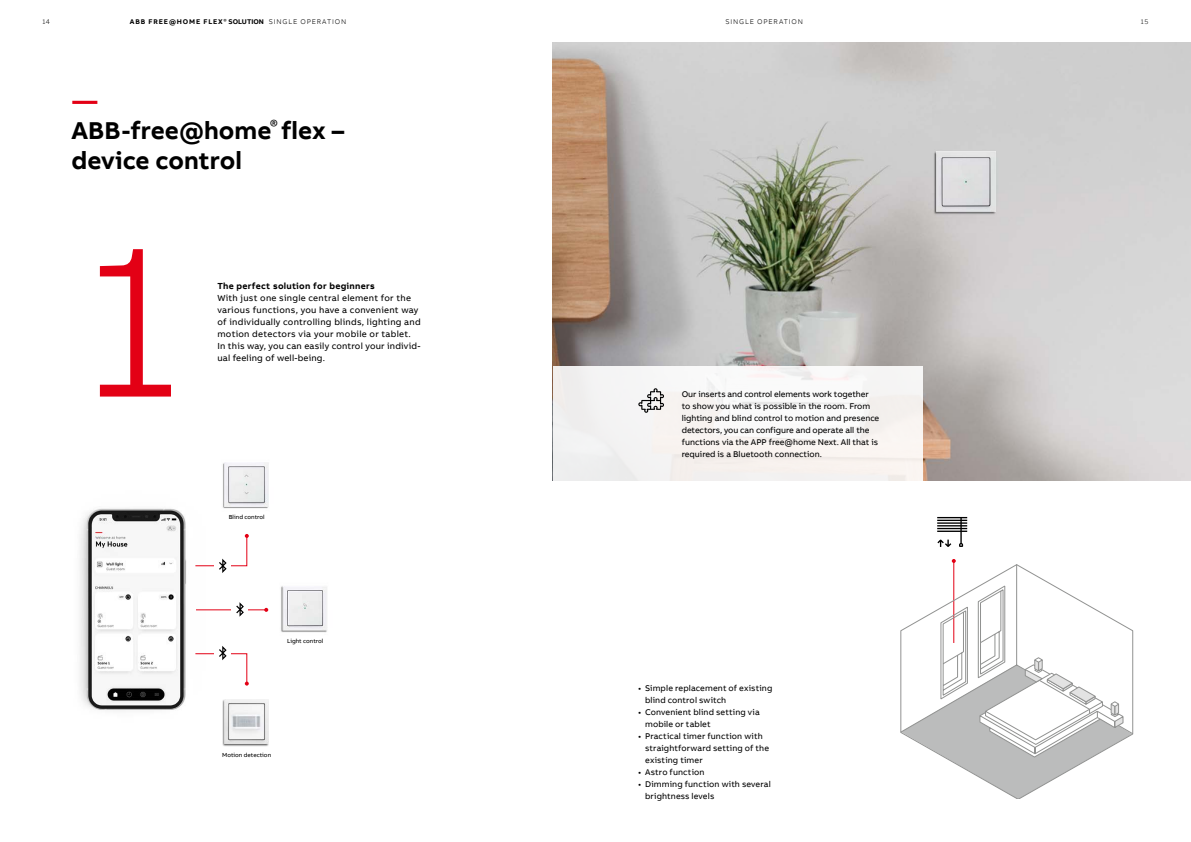
<style>
.page{position:relative;width:1191px;height:842px;background:#fff}
.page>*{position:absolute;margin:0;border:0;box-sizing:border-box;transform-origin:0 0}
.t1{font:300 220px "AB Bvoice";color:#e30015}
.t2{font:700 25px/30px "AB Bvoice";color:#000}
.t3{font:9px/12px "AB Bvoice";letter-spacing:.03em;color:#000}
.t4{font:700 9px "AB Bvoice";letter-spacing:.03em;color:#000}
.t5{font:8.5px/12px "AB Bvoice";color:#000}
.t6{font:700 7px "AB Bvoice";letter-spacing:.12em;color:#000}
.t7{font:300 7px "AB Bvoice";letter-spacing:.12em;color:#000}
.t8{font:6px "AB Bvoice";color:#000}
.s1{font-weight:400;font-size:6px}
.s2{font-weight:300}
.s3{color:#e30015}
</style>
<div class="page">
<img style="left:553px;top:43px;width:638px;height:438px">
<div style="left:553px;top:367px;width:369px;height:120px;background:#f7f4f2"></div>
<svg style="left:638px;top:388px;width:26px;height:25px"></svg>
<img style="left:926px;top:142px;width:79px;height:79px">
<img style="left:936px;top:152px;width:59px;height:59px">
<svg style="left:937px;top:517px;width:30px;height:30px"></svg>
<svg style="left:900px;top:559px;width:232px;height:240px"></svg>
<img style="left:80px;top:508px;width:133px;height:202px">
<img style="left:87px;top:509px;width:98px;height:200px">
<hr style="left:196px;top:609px;width:70px;height:1px;background:#e30015">
<svg style="left:264px;top:608px;width:4px;height:4px"></svg>
<div style="left:232px;top:598px;width:16px;height:24px;background:#fff"></div>
<svg style="left:194px;top:646px;width:55px;height:40px"></svg>
<svg style="left:194px;top:534px;width:55px;height:39px"></svg>
<svg style="left:236px;top:602px;width:8px;height:15px"></svg>
<img style="left:281px;top:586px;width:46px;height:47px">
<img style="left:283px;top:586px;width:44px;height:44px">
<img style="left:223px;top:462px;width:46px;height:47px">
<img style="left:225px;top:463px;width:43px;height:43px">
<div style="left:222px;top:699px;width:47px;height:47px;background:#000;opacity:.7"></div>
<img style="left:225px;top:700px;width:43px;height:43px">
<p class="t7" style="left:43px;top:17px;width:9px">14</p>
<p class="t6" style="left:130px;top:17px;width:218px">ABB FREE@HOME FLEX<span class="s1">®</span> SOLUTION <span class="s2">SINGLE OPERATION</span></p>
<p class="t7" style="left:725px;top:17px;width:79px">SINGLE OPERATION</p>
<p class="t7" style="left:1140px;top:17px;width:9px">15</p>
<h2 class="t2" style="left:71px;top:85px;width:274px"><span class="s3">—<br></span>ABB-free@home<sup>®</sup> flex – device control</h2>
<h1 class="t1" style="left:86px;top:193px;width:95px">1</h1>
<p class="t4" style="left:217px;top:280px;width:159px">The perfect solution for beginners</p>
<p class="t3" style="left:217px;top:292px;width:205px">With just one single central element for the various functions, you have a convenient way of individually controlling blinds, lighting and motion detectors via your mobile or tablet.<br>In this way, you can easily control your individ-</p>
<p class="t3" style="left:217px;top:352px;width:109px">ual feeling of well-being.</p>
<p class="t8" style="left:229px;top:514px;width:37px">Blind control</p>
<p class="t8" style="left:287px;top:637px;width:38px">Light control</p>
<p class="t8" style="left:222px;top:751px;width:51px">Motion detection</p>
<p class="t5" style="left:681px;top:388px;width:199px">Our inserts and control elements work together to show you what is possible in the room. From lighting and blind control to motion and presence detectors, you can configure and operate all the functions via the APP free@home Next. All that is required is a Bluetooth connection.</p>
<p class="t5" style="left:645px;top:682px;width:129px;text-indent:-7px">• Simple replacement of existing blind control switch</p>
<p class="t5" style="left:645px;top:706px;width:116px;text-indent:-7px">• Convenient blind setting via mobile or tablet</p>
<p class="t5" style="left:645px;top:730px;width:125px;text-indent:-7px">• Practical timer function with straightforward setting of the existing timer</p>
<p class="t5" style="left:638px;top:766px;width:68px">• Astro function</p>
<p class="t5" style="left:645px;top:778px;width:127px;text-indent:-7px">• Dimming function with several brightness levels</p>
</div>
